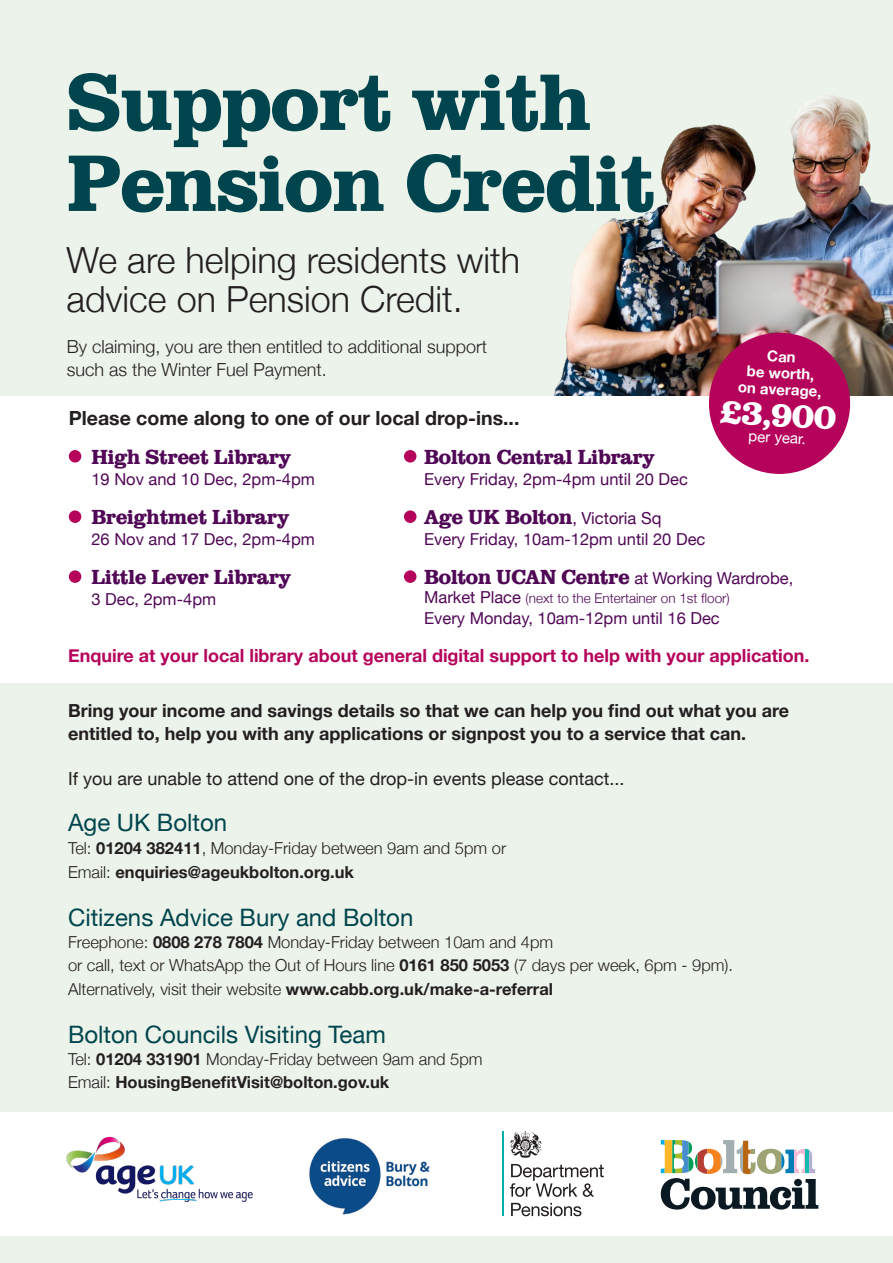
<style>
.page{position:relative;width:893px;height:1263px;background:#ecf3ea}
.page>*{position:absolute;margin:0;border:0;box-sizing:border-box;transform-origin:0 0}
.t1{font:82.5px "Bolton";color:#00454d}
.t2{font:300 36px "Helvetica Neue";color:#231f20}
.t3{font:36px "Bolton";color:#fff}
.t4{font:24px "Helvetica Neue";color:#00454d}
.t5{font:21px "Bolton";color:#500755}
.t6{font:700 19.5px "Helvetica Neue";color:#231f20}
.t7{font:700 18px/22.5px "Helvetica Neue";color:#231f20}
.t8{font:700 18px "Helvetica Neue";color:#b5025b}
.t9{font:300 18px "Helvetica Neue";color:#231f20}
.t10{font:18px "Helvetica Neue";color:#231f20}
.t11{font:300 16.5px "Helvetica Neue";color:#231f20}
.t12{font:16.5px "Helvetica Neue";color:#500755}
.t13{font:700 16.5px "Helvetica Neue";color:#231f20}
.t14{font:700 15px "Helvetica Neue";color:#fff}
.t15{font:15px "Helvetica Neue";color:#fff}
.t16{font:300 13.5px "Helvetica Neue";color:#500755}
.s1{font-family:"Helvetica Neue";font-size:16.5px}
.s2{font-family:"Bolton";font-size:21px}
.s3{font-weight:400;font-size:16.5px}
.s4{font-weight:700}
.s5{font-weight:300}
</style>
<div class="page">
<div style="left:0;top:396px;width:893px;height:286px;background:#fff"></div>
<div style="left:0;top:1112px;width:893px;height:123px;background:#fff"></div>
<img style="left:309px;top:1138px;width:121px;height:77px">
<img style="left:66px;top:1136px;width:187px;height:67px">
<svg style="left:661px;top:1140px;width:157px;height:69px"></svg>
<hr style="left:502px;top:1131px;width:1px;height:85px;background:#00b0ad">
<svg style="left:510px;top:1164px;width:94px;height:33px"></svg>
<svg style="left:511px;top:1203px;width:70px;height:13px"></svg>
<svg style="left:510px;top:1131px;width:32px;height:27px"></svg>
<img style="left:554px;top:95px;width:339px;height:301px">
<div style="left:709px;top:333px;width:141px;height:141px;background:#b5025b;border-radius:50%"></div>
<div style="left:404px;top:450px;width:12px;height:12px;background:#b5025b;border-radius:50%"></div>
<div style="left:404px;top:510px;width:12px;height:13px;background:#b5025b;border-radius:50%"></div>
<div style="left:404px;top:570px;width:12px;height:13px;background:#b5025b;border-radius:50%"></div>
<div style="left:69px;top:450px;width:12px;height:12px;background:#b5025b;border-radius:50%"></div>
<div style="left:69px;top:510px;width:12px;height:13px;background:#b5025b;border-radius:50%"></div>
<div style="left:69px;top:570px;width:12px;height:13px;background:#b5025b;border-radius:50%"></div>
<p class="t1" style="left:67px;top:51px;width:526px">Support with</p>
<p class="t1" style="left:67px;top:132px;width:589px">Pension Credit</p>
<p class="t2" style="left:67px;top:231px;width:455px">We are helping residents with</p>
<p class="t2" style="left:67px;top:270px;width:398px">advice on Pension Credit.</p>
<p class="t9" style="left:67px;top:332px;width:422px">By claiming, you are then entitled to additional support</p>
<p class="t9" style="left:67px;top:355px;width:262px">such as the Winter Fuel Payment.</p>
<p class="t14" style="left:747px;top:359px;width:69px;rotate:3deg">be worth,</p>
<p class="t14" style="left:739px;top:375px;width:85px;rotate:3deg">on average,</p>
<p class="t3" style="left:722px;top:389px;width:117px;rotate:3deg">£3,900</p>
<p class="t15" style="left:749px;top:425px;width:59px;rotate:3deg">per year.</p>
<p class="t6" style="left:69px;top:403px;width:452px">Please come along to one of our local drop-ins...</p>
<p class="t5" style="left:91px;top:443px;width:201px">High Street Library</p>
<p class="t12" style="left:91px;top:467px;width:225px">19 Nov and 10 Dec, 2pm-4pm</p>
<p class="t5" style="left:91px;top:503px;width:199px">Breightmet Library</p>
<p class="t12" style="left:91px;top:527px;width:225px">26 Nov and 17 Dec, 2pm-4pm</p>
<p class="t5" style="left:91px;top:563px;width:201px">Little Lever Library</p>
<p class="t12" style="left:91px;top:587px;width:126px">3 Dec, 2pm-4pm</p>
<p class="t5" style="left:424px;top:443px;width:232px">Bolton Central Library</p>
<p class="t12" style="left:424px;top:467px;width:265px">Every Friday, 2pm-4pm until 20 Dec</p>
<p class="t5" style="left:424px;top:503px;width:239px">Age UK Bolton<span class="s1">, Victoria Sq</span></p>
<p class="t12" style="left:424px;top:527px;width:283px">Every Friday, 10am-12pm until 20 Dec</p>
<p class="t12" style="left:424px;top:566px;width:371px"><span class="s2">Bolton UCAN Centre</span> at Working Wardrobe,</p>
<p class="t16" style="left:424px;top:587px;width:307px"><span class="s3">Market Place</span> (next to the Entertainer on 1st floor)</p>
<p class="t12" style="left:424px;top:606px;width:297px">Every Monday, 10am-12pm until 16 Dec</p>
<p class="t8" style="left:68px;top:641px;width:743px">Enquire at your local library about general digital support to help with your application.</p>
<p class="t7" style="left:68px;top:700px;width:722px">Bring your income and savings details so that we can help you find out what you are entitled to, help you with any applications or signpost you to a service that can.</p>
<p class="t10" style="left:68px;top:765px;width:558px">If you are unable to attend one of the drop-in events please contact...</p>
<p class="t4" style="left:68px;top:805px;width:161px">Age UK Bolton</p>
<p class="t11" style="left:68px;top:835px;width:440px">Tel: <span class="s4">01204 382411</span>, Monday-Friday between 9am and 5pm or</p>
<p class="t13" style="left:68px;top:859px;width:287px"><span class="s5">Email:</span> enquiries@ageukbolton.org.uk</p>
<p class="t4" style="left:68px;top:900px;width:347px">Citizens Advice Bury and Bolton</p>
<p class="t11" style="left:68px;top:929px;width:487px">Freephone: <span class="s4">0808 278 7804</span> Monday-Friday between 10am and 4pm</p>
<p class="t11" style="left:68px;top:952px;width:667px">or call, text or WhatsApp the Out of Hours line <span class="s4">0161 850 5053</span> (7 days per week, 6pm - 9pm).</p>
<p class="t11" style="left:68px;top:976px;width:487px">Alternatively, visit their website <span class="s4">www.cabb.org.uk/make-a-referral</span></p>
<p class="t4" style="left:68px;top:1017px;width:319px">Bolton Councils Visiting Team</p>
<p class="t11" style="left:68px;top:1046px;width:416px">Tel: <span class="s4">01204 331901</span> Monday-Friday between 9am and 5pm</p>
<p class="t13" style="left:68px;top:1069px;width:323px"><span class="s5">Email:</span> HousingBenefitVisit@bolton.gov.uk</p>
</div>
